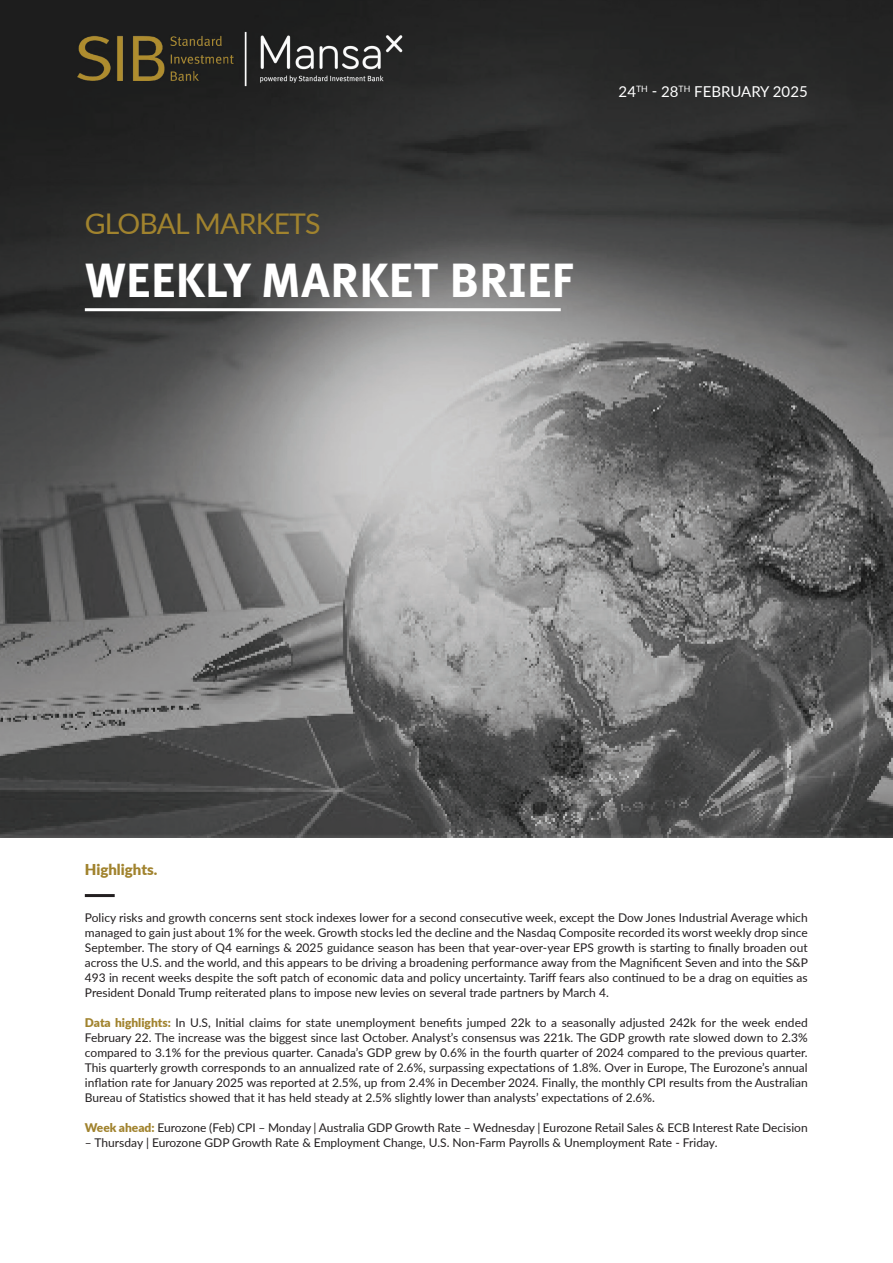
<style>
.page{position:relative;width:893px;height:1263px;background:#fff}
.page>*{position:absolute;margin:0;border:0;box-sizing:border-box;transform-origin:0 0}
.t1{font:700 48px "Meta Correspondence Pro";color:#fff}
.t2{font:28.5px "Lato";letter-spacing:-.03em;color:#a1832e}
.t3{font:15px "Lato";color:#fff}
.t4{font:900 15px "Lato";color:#a1832e}
.t5{font:12px/15px "Lato";color:#231f20;text-align:justify}
.s1{font-weight:900;color:#a1832e}
</style>
<div class="page">
<img style="left:0;top:0;width:893px;height:838px">
<hr style="left:85px;top:308px;width:476px;height:3px;background:#fff">
<hr style="left:85px;top:894px;width:30px;height:3px;background:#231f20">
<p class="t3" style="left:619px;top:81px;width:191px">24<sup>TH</sup> - 28<sup>TH</sup> FEBRUARY 2025</p>
<h2 class="t2" style="left:85px;top:204px;width:237px">GLOBAL MARKETS</h2>
<h1 class="t1" style="left:85px;top:242px;width:490px">WEEKLY MARKET BRIEF</h1>
<p class="t4" style="left:85px;top:858px;width:74px">Highlights.</p>
<p class="t5" style="left:85px;top:909px;width:725px">Policy risks and growth concerns sent stock indexes lower for a second consecutive week, except the Dow Jones Industrial Average which managed to gain just about 1% for the week. Growth stocks led the decline and the Nasdaq Composite recorded its worst weekly drop since September. The story of Q4 earnings &amp; 2025 guidance season has been that year-over-year EPS growth is starting to finally broaden out across the U.S. and the world, and this appears to be driving a broadening performance away from the Magnificent Seven and into the S&amp;P 493 in recent weeks despite the soft patch of economic data and policy uncertainty. Tariff fears also continued to be a drag on equities as President Donald Trump reiterated plans to impose new levies on several trade partners by March 4.</p>
<p class="t5" style="left:85px;top:1014px;width:724px"><span class="s1">Data highlights:</span> In U.S, Initial claims for state unemployment benefits jumped 22k to a seasonally adjusted 242k for the week ended February 22. The increase was the biggest since last October. Analyst’s consensus was 221k. The GDP growth rate slowed down to 2.3% compared to 3.1% for the previous quarter. Canada’s GDP grew by 0.6% in the fourth quarter of 2024 compared to the previous quarter.<br>This quarterly growth corresponds to an annualized rate of 2.6%, surpassing expectations of 1.8%. Over in Europe, The Eurozone’s annual inflation rate for January 2025 was reported at 2.5%, up from 2.4% in December 2024. Finally, the monthly CPI results from the Australian Bureau of Statistics showed that it has held steady at 2.5% slightly lower than analysts’ expectations of 2.6%.</p>
<p class="t5" style="left:85px;top:1119px;width:724px"><span class="s1">Week ahead:</span> Eurozone (Feb) CPI – Monday | Australia GDP Growth Rate – Wednesday | Eurozone Retail Sales &amp; ECB Interest Rate Decision</p>
<p class="t5" style="left:85px;top:1134px;width:634px">– Thursday | Eurozone GDP Growth Rate &amp; Employment Change, U.S. Non-Farm Payrolls &amp; Unemployment Rate - Friday.</p>
</div>
